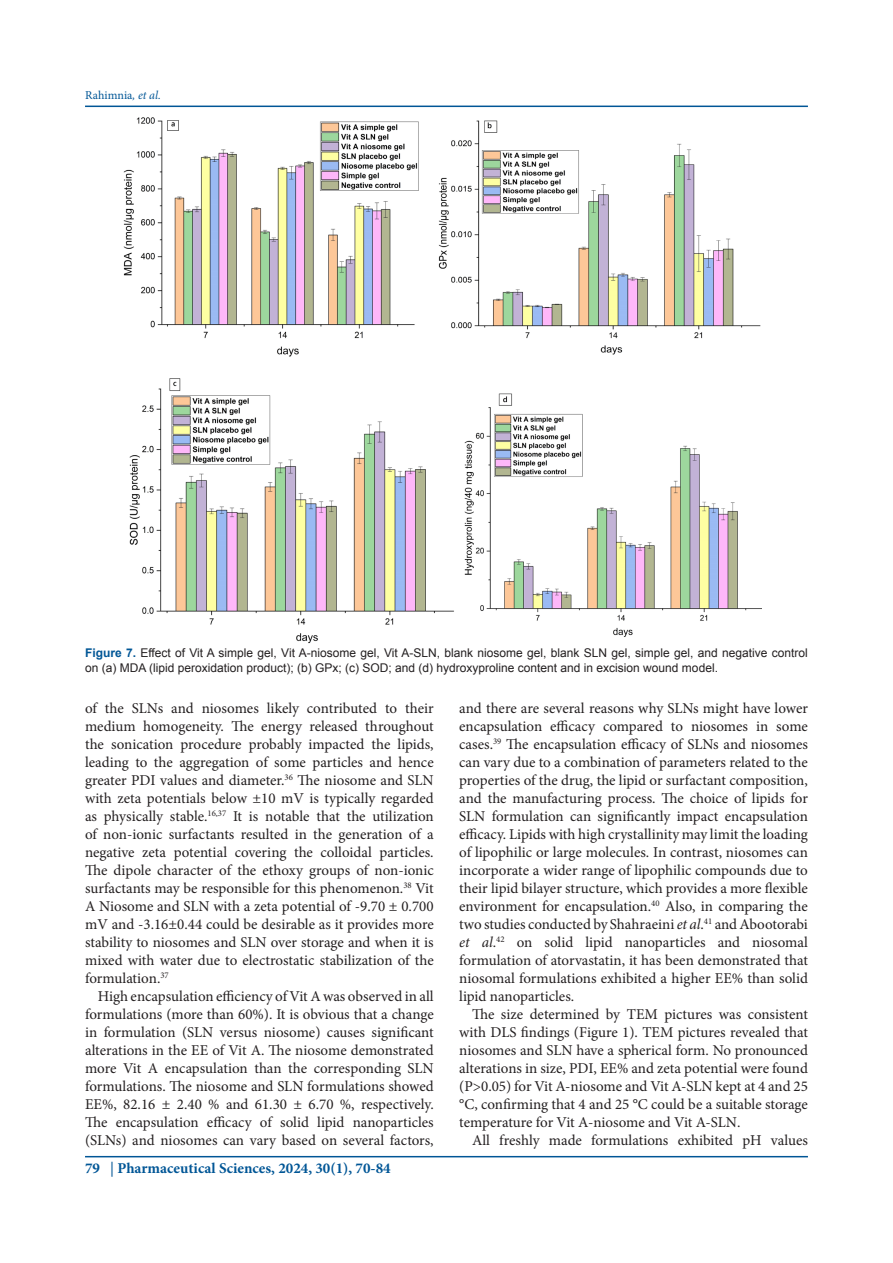
<style>
.page{position:relative;width:893px;height:1263px;background:#fff}
.page>*{position:absolute;margin:0;border:0;box-sizing:border-box;transform-origin:0 0}
.t1{font:15px/18px "Minion Pro";color:#231f20;text-align:justify}
.t2{font:700 15px "Minion Pro";color:#005696}
.t3{font:12px/14.4px "Arial";color:#231f20}
.t4{font:12px "Minion Pro";color:#005696}
.s1{font-style:italic}
.s2{font-weight:700;color:#005696}
.s3{font-weight:500}
</style>
<div class="page">
<hr style="left:85px;top:106px;width:723px;height:1px;background:#005696">
<hr style="left:85px;top:1156px;width:723px;height:1px;background:#005696">
<img style="left:123px;top:117px;width:638px;height:527px">
<p class="t4" style="left:85px;top:87px;width:77px">Rahimnia<span class="s1">, et al.</span></p>
<p class="t3" style="left:85px;top:646px;width:724px"><span class="s2">Figure 7.</span> Effect of Vit A simple gel, Vit A-niosome gel, Vit A-SLN, blank niosome gel, blank SLN gel, simple gel, and negative control on (a) MDA (lipid peroxidation product); (b) GPx; (c) SOD; and (d) hydroxyproline content and in excision wound model.</p>
<p class="t1" style="left:85px;top:699px;width:350px">of the SLNs and niosomes likely contributed to their medium homogeneity. The energy released throughout the sonication procedure probably impacted the lipids, leading to the aggregation of some particles and hence greater PDI values and diameter.<sup>36</sup> The niosome and SLN with zeta potentials below ±10 mV is typically regarded as physically stable.<sup>16,37</sup> It is notable that the utilization of non-ionic surfactants resulted in the generation of a negative zeta potential covering the colloidal particles.<br>The dipole character of the ethoxy groups of non-ionic surfactants may be responsible for this phenomenon.<sup>38</sup> Vit A Niosome and SLN with a zeta potential of -9.70 ± 0.700 mV and -3.16±0.44 could be desirable as it provides more stability to niosomes and SLN over storage and when it is mixed with water due to electrostatic stabilization of the formulation.<sup>37</sup></p>
<p class="t1" style="left:85px;top:987px;width:350px;text-indent:13px">High encapsulation efficiency of Vit A was observed in all formulations (more than 60%). It is obvious that a change in formulation (SLN versus niosome) causes significant alterations in the EE of Vit A. The niosome demonstrated more Vit A encapsulation than the corresponding SLN formulations. The niosome and SLN formulations showed EE%, 82.16 ± 2.40 % and 61.30 ± 6.70 %, respectively.<br>The encapsulation efficacy of solid lipid nanoparticles (SLNs) and niosomes can vary based on several factors,</p>
<p class="t1" style="left:459px;top:699px;width:350px">and there are several reasons why SLNs might have lower encapsulation efficacy compared to niosomes in some cases.<sup>39</sup> The encapsulation efficacy of SLNs and niosomes can vary due to a combination of parameters related to the properties of the drug, the lipid or surfactant composition, and the manufacturing process. The choice of lipids for SLN formulation can significantly impact encapsulation efficacy. Lipids with high crystallinity may limit the loading of lipophilic or large molecules. In contrast, niosomes can incorporate a wider range of lipophilic compounds due to their lipid bilayer structure, which provides a more flexible environment for encapsulation.<sup>40</sup> Also, in comparing the two studies conducted by Shahraeini <span class="s1">et al</span>.<sup>41</sup> and Abootorabi <span class="s1">et al</span>.<sup>42</sup> on solid lipid nanoparticles and niosomal formulation of atorvastatin, it has been demonstrated that niosomal formulations exhibited a higher EE% than solid lipid nanoparticles.</p>
<p class="t1" style="left:459px;top:1005px;width:350px;text-indent:13px">The size determined by TEM pictures was consistent with DLS findings (Figure 1). TEM pictures revealed that niosomes and SLN have a spherical form. No pronounced alterations in size, PDI, EE% and zeta potential were found (P&gt;0.05) for Vit A-niosome and Vit A-SLN kept at 4 and 25 °C, confirming that 4 and 25 °C could be a suitable storage temperature for Vit A-niosome and Vit A-SLN.</p>
<p class="t1" style="left:472px;top:1131px;width:337px">All freshly made formulations exhibited pH values</p>
<p class="t2" style="left:85px;top:1158px;width:307px">79 <span class="s3">|</span> Pharmaceutical Sciences, 2024, 30(1), 70-84</p>
</div>
